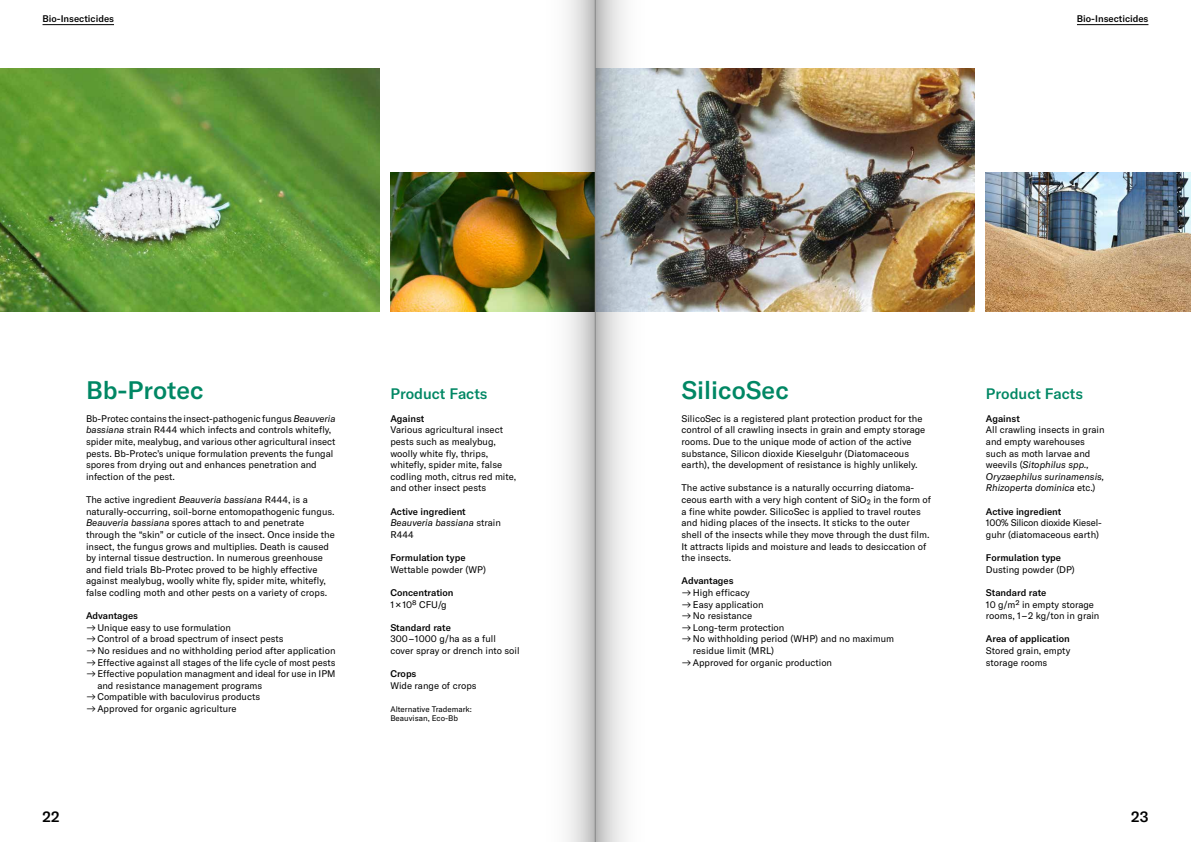
<style>
.page{position:relative;width:1191px;height:842px;background:#fff}
.page>*{position:absolute;margin:0;border:0;box-sizing:border-box;transform-origin:0 0}
.t1{font:500 25px "GT America LCG";color:#008764}
.t2{font:500 15px "GT America LCG";color:#008764}
.t3{font:500 15px "GT America LCG";color:#000}
.Text{font:9.5px/11.6px "GT America LCG";color:#000}
.Text-2{font:500 9.5px "GT America LCG";color:#000}
.Text-3{font:9.5px/11.6px "GT America LCG";letter-spacing:-.02em;color:#000}
.Text-4{font:italic 9.5px/11.6px "GT America LCG";color:#000}
.h3_First{font:500 9.5px "GT America LCG";color:#000}
.Legende{font:8px/9px "GT America LCG";color:#000}
.s1{font-style:italic}
.s2{font-style:normal}
</style>
<div class="page">
<hr style="left:43px;top:24px;width:71px;height:1px;background:#000">
<hr style="left:1077px;top:24px;width:71px;height:1px;background:#000">
<img style="left:0;top:68px;width:379px;height:244px">
<img style="left:390px;top:172px;width:130px;height:140px">
<img style="left:986px;top:172px;width:205px;height:140px">
<img style="left:670px;top:68px;width:304px;height:244px">
<svg style="left:596px;top:0;width:74px;height:842px"></svg>
<svg style="left:520px;top:0;width:75px;height:842px"></svg>
<hr style="left:595px;top:0;width:1px;height:842px;background:#878988">
<p class="Text-2" style="left:43px;top:11px;width:73px">Bio-Insecticides</p>
<p class="Text-2" style="left:1077px;top:11px;width:73px">Bio-Insecticides</p>
<p class="t1" style="left:86px;top:371px;width:119px">Bb-Protec</p>
<p class="Text" style="left:86px;top:412px;width:251px">Bb-Protec contains the insect-pathogenic fungus <span class="s1">Beauveria bassiana</span> strain R444 which infects and controls whitefly, spider mite, mealybug, and various other agricultural insect pests. Bb-Protec’s unique formulation prevents the fungal spores from drying out and enhances penetration and infection of the pest.</p>
<p class="Text" style="left:86px;top:493px;width:250px">The active ingredient <span class="s1">Beauveria bassiana</span> R444, is a naturally-occurring, soil-borne entomopathogenic fungus.<br><span class="s1">Beauveria bassiana</span> spores attach to and penetrate through the “skin” or cuticle of the insect. Once inside the insect, the fungus grows and multiplies. Death is caused by internal tissue destruction. In numerous greenhouse and field trials Bb-Protec proved to be highly effective against mealybug, woolly white fly, spider mite, whitefly, false codling moth and other pests on a variety of crops.</p>
<p class="Text-2" style="left:86px;top:609px;width:54px">Advantages</p>
<p class="Text" style="left:86px;top:621px;width:147px">→Unique easy to use formulation</p>
<p class="Text" style="left:86px;top:632px;width:199px">→Control of a broad spectrum of insect pests</p>
<p class="Text" style="left:86px;top:644px;width:251px">→No residues and no withholding period after application</p>
<p class="Text" style="left:86px;top:656px;width:251px">→Effective against all stages of the life cycle of most pests</p>
<p class="Text" style="left:97px;top:667px;width:240px;text-indent:-11px">→Effective population managment and ideal for use in IPM and resistance management programs</p>
<p class="Text" style="left:86px;top:690px;width:176px">→Compatible with baculovirus products</p>
<p class="Text" style="left:86px;top:702px;width:152px">→Approved for organic agriculture</p>
<p class="t2" style="left:390px;top:382px;width:99px">Product Facts</p>
<p class="h3_First" style="left:390px;top:411px;width:36px">Against</p>
<p class="Text" style="left:390px;top:424px;width:127px">Various agricultural insect pests such as mealybug, woolly white fly, thrips, whitefly, spider mite, false codling moth, citrus red mite, and other insect pests</p>
<p class="Text-2" style="left:390px;top:504px;width:77px">Active ingredient</p>
<p class="Text-4" style="left:390px;top:516px;width:112px">Beauveria bassiana <span class="s2">strain<br>R444</span></p>
<p class="Text-2" style="left:390px;top:551px;width:77px">Formulation type</p>
<p class="Text" style="left:390px;top:563px;width:97px">Wettable powder (WP)</p>
<p class="Text-2" style="left:390px;top:585px;width:65px">Concentration</p>
<p class="Text" style="left:390px;top:598px;width:58px">1 × 10⁸ CFU/g</p>
<p class="Text-2" style="left:390px;top:620px;width:62px">Standard rate</p>
<p class="Text" style="left:390px;top:632px;width:131px">300 – 1000 g/ha as a full cover spray or drench into soil</p>
<p class="Text-2" style="left:390px;top:667px;width:28px">Crops</p>
<p class="Text" style="left:390px;top:679px;width:88px">Wide range of crops</p>
<p class="Legende" style="left:390px;top:704px;width:83px">Alternative Trademark:<br>Beauvisan, Eco-Bb</p>
<p class="t1" style="left:681px;top:371px;width:109px">SilicoSec</p>
<p class="Text" style="left:681px;top:412px;width:245px">SilicoSec is a registered plant protection product for the control of all crawling insects in grain and empty storage rooms. Due to the unique mode of action of the active substance, Silicon dioxide Kieselguhr (Diatomaceous earth), the development of resistance is highly unlikely.</p>
<p class="Text" style="left:681px;top:482px;width:251px">The active substance is a naturally occurring diatoma&shy;ceous earth with a very high content of SiO₂ in the form of a fine white powder. SilicoSec is applied to travel routes and hiding places of the insects. It sticks to the outer shell of the insects while they move through the dust film.<br>It attracts lipids and moisture and leads to desiccation of the insects.</p>
<p class="Text-2" style="left:681px;top:574px;width:54px">Advantages</p>
<p class="Text" style="left:681px;top:586px;width:70px">→High efficacy</p>
<p class="Text" style="left:681px;top:598px;width:84px">→Easy application</p>
<p class="Text" style="left:681px;top:609px;width:72px">→No resistance</p>
<p class="Text" style="left:681px;top:621px;width:104px">→Long-term protection</p>
<p class="Text" style="left:693px;top:632px;width:203px;text-indent:-11px">→No withholding period (WHP) and no maximum residue limit (MRL)</p>
<p class="Text" style="left:681px;top:656px;width:152px">→Approved for organic production</p>
<p class="t2" style="left:986px;top:382px;width:99px">Product Facts</p>
<p class="h3_First" style="left:986px;top:411px;width:36px">Against</p>
<p class="Text" style="left:986px;top:424px;width:120px">All crawling insects in grain and empty warehouses such as moth larvae and weevils (<span class="s1">Sitophilus spp.,<br>Oryzaephilus surinamensis,<br>Rhizoperta dominica</span> etc.)</p>
<p class="Text-2" style="left:986px;top:504px;width:77px">Active ingredient</p>
<p class="Text-3" style="left:986px;top:516px;width:117px">100% Silicon dioxide Kiesel&shy;guhr (diatomaceous earth)</p>
<p class="Text-2" style="left:986px;top:551px;width:77px">Formulation type</p>
<p class="Text" style="left:986px;top:563px;width:90px">Dusting powder (DP)</p>
<p class="Text-2" style="left:986px;top:585px;width:62px">Standard rate</p>
<p class="Text" style="left:986px;top:598px;width:115px">10 g/m² in empty storage rooms, 1 – 2 kg/ton in grain</p>
<p class="Text-2" style="left:986px;top:632px;width:85px">Area of application</p>
<p class="Text" style="left:986px;top:644px;width:86px">Stored grain, empty storage rooms</p>
<h2 class="t3" style="left:43px;top:806px;width:18px">22</h2>
<h2 class="t3" style="left:1131px;top:806px;width:19px">23</h2>
</div>
